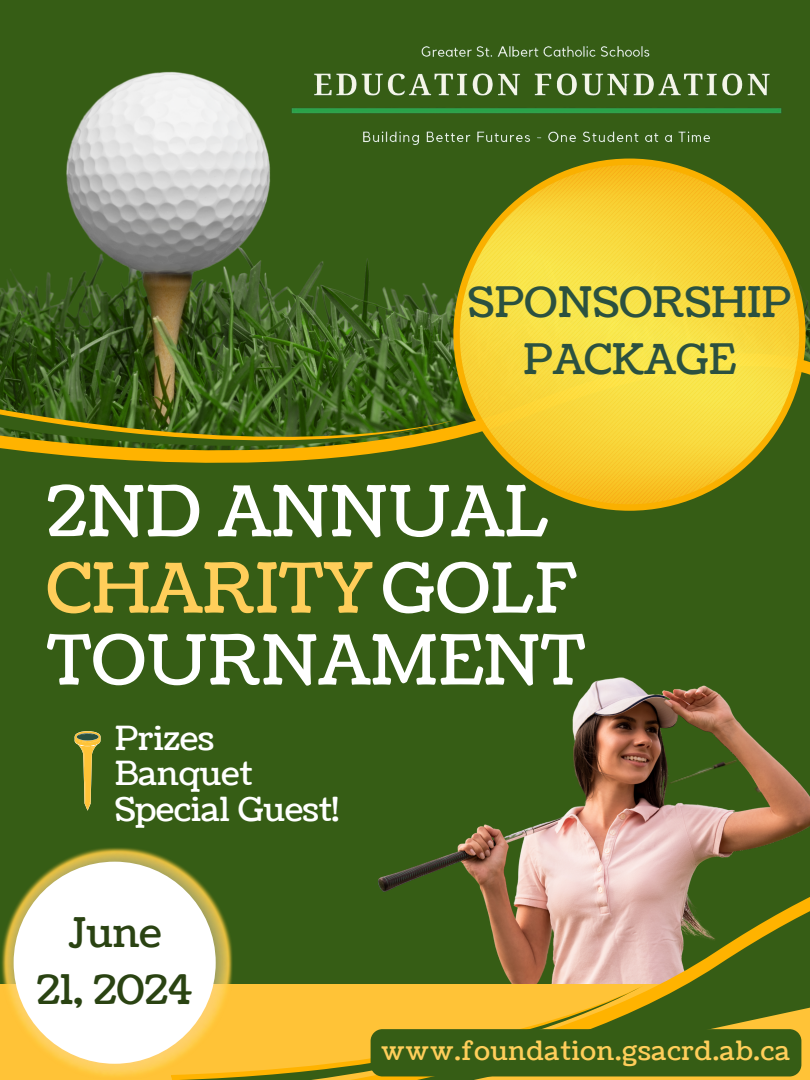
<style>
.page{position:relative;width:810px;height:1080px;background:#365d15}
.page>*{position:absolute;margin:0;border:0;box-sizing:border-box;transform-origin:0 0}
.t1{font:70.12px "Coustard";color:#fff}
.t2{font:68.81px "Coustard";color:#ffce5a}
.t3{font:68.81px "Coustard";color:#fff}
.t4{font:41.88px "Coustard";color:#2b5140}
.t5{font:40.62px/56.8px "Coustard";color:#2a4312;text-align:center}
.t6{font:33.06px "Coustard";color:#fff}
.t7{font:26.44px "Coustard";letter-spacing:.03em;color:#ffce5a}
.s1{color:#fff}
</style>
<div class="page">
<img style="left:0;top:72px;width:810px;height:249px">
<svg style="left:0;top:321px;width:810px;height:13px"></svg>
<svg style="left:0;top:334px;width:810px;height:75px"></svg>
<svg style="left:0;top:409px;width:453px;height:54px"></svg>
<img style="left:572px;top:677px;width:238px;height:127px">
<img style="left:0;top:847px;width:151px;height:232px">
<div style="left:14px;top:862px;width:202px;height:202px;background:#fff;border-radius:50%"></div>
<svg style="left:151px;top:804px;width:659px;height:276px"></svg>
<svg style="left:154px;top:817px;width:656px;height:263px"></svg>
<svg style="left:172px;top:979px;width:483px;height:101px;fill:#ffc337"></svg>
<img style="left:216px;top:46px;width:594px;height:109px">
<svg style="left:75px;top:731px;width:25px;height:80px"></svg>
<svg style="left:453px;top:159px;width:353px;height:352px"></svg>
<svg style="left:371px;top:1029px;width:430px;height:47px"></svg>
<h4 class="t4" style="left:468px;top:274px;width:325px">SPONSORSHIP</h4>
<h4 class="t4" style="left:523px;top:331px;width:214px">PACKAGE</h4>
<p class="t1" style="left:47px;top:464px;width:504px">2ND ANNUAL</p>
<h1 class="t2" style="left:47px;top:542px;width:531px">CHARITY<span class="s1">GOLF</span></h1>
<p class="t3" style="left:47px;top:614px;width:540px">TOURNAMENT</p>
<h1 class="t6" style="left:115px;top:716px;width:101px">Prizes</h1>
<h1 class="t6" style="left:115px;top:751px;width:139px">Banquet</h1>
<h1 class="t6" style="left:115px;top:787px;width:226px">Special Guest!</h1>
<h3 class="t5" style="left:37px;top:906px;width:157px">June<br>21, 2024</h3>
<p class="t7" style="left:381px;top:1033px;width:410px">www.foundation.gsacrd.ab.ca</p>
</div>
